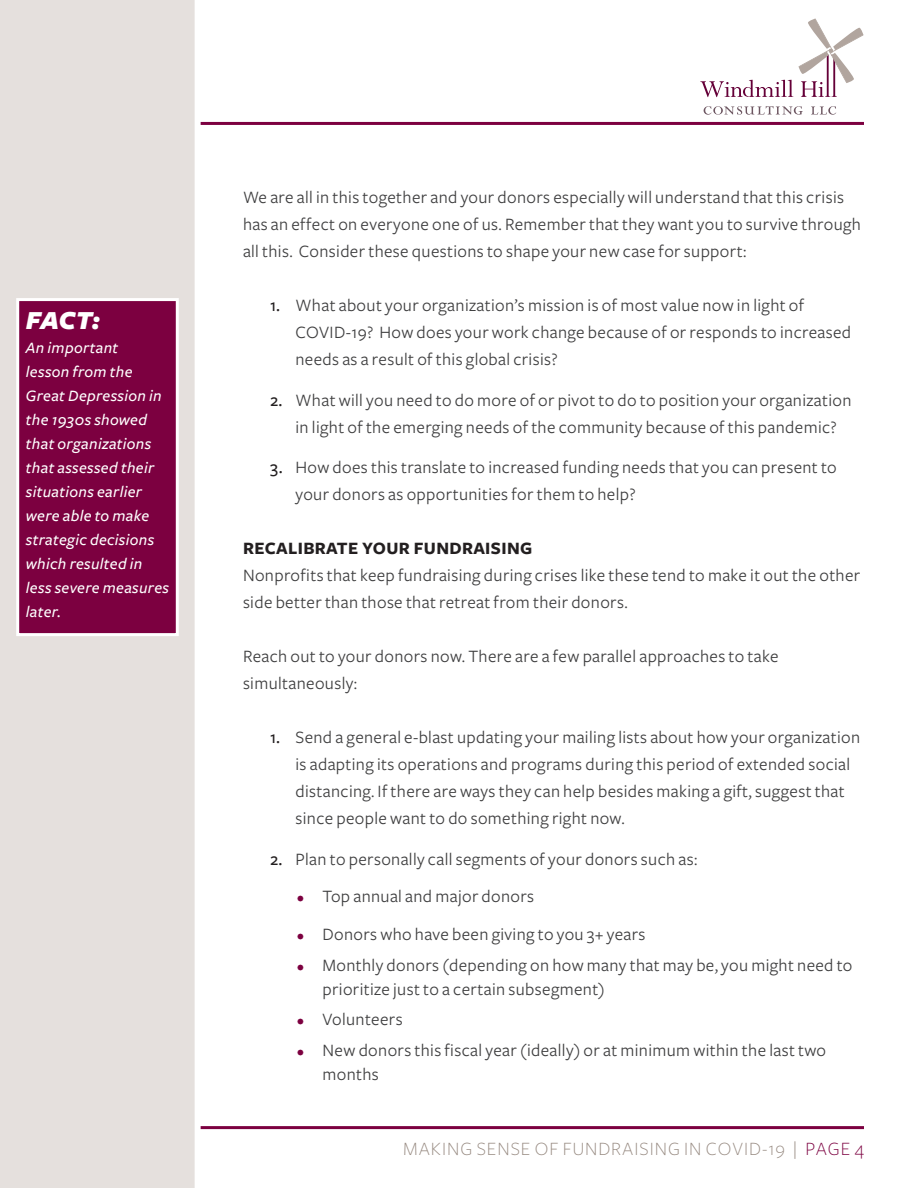
<style>
.page{position:relative;width:918px;height:1188px;background:#fff}
.page>*{position:absolute;margin:0;border:0;box-sizing:border-box;transform-origin:0 0}
.t1{font:italic 900 27px "Freight Sans";color:#fff}
.t2{font:300 19.5px "Freight Sans";letter-spacing:.05em;color:#968980}
.Bullet{font:18px/27px "Freight Sans";letter-spacing:.02em;color:#3e3e3f}
.Sub_Bullet{font:18px/24px "Freight Sans";letter-spacing:.02em;color:#3e3e3f}
.Header_2{font:700 18px "Freight Sans";letter-spacing:.02em;color:#231f20}
.t3{font:italic 500 16.5px/24px "Freight Sans";letter-spacing:.02em;color:#fff}
.s1{font-weight:500;color:#231f20}
.s2{font-size:15px;color:#7c0040}
.s3{color:#7c0040}
</style>
<div class="page">
<hr style="left:54px;top:1126px;width:810px;height:3px;background:#7c0040">
<hr style="left:54px;top:122px;width:810px;height:3px;background:#7c0040">
<div style="left:0;top:0;width:201px;height:1188px;background:#e5e0dd"></div>
<svg style="left:700px;top:80px;width:93px;height:17px"></svg>
<svg style="left:704px;top:106px;width:99px;height:9px"></svg>
<svg style="left:811px;top:106px;width:25px;height:9px"></svg>
<svg style="left:799px;top:19px;width:65px;height:78px"></svg>
<svg style="left:15px;top:297px;width:165px;height:341px;background:#85124d"></svg>
<p class="t1" style="left:26px;top:306px;width:76px">FACT:</p>
<p class="t3" style="left:26px;top:336px;width:145px">An important<br>lesson from the<br>Great Depression in the 1930s showed that organizations that assessed their situations earlier were able to make strategic decisions which resulted in less severe measures later.</p>
<p class="Bullet" style="left:243px;top:184px;width:620px">We are all in this together and your donors especially will understand that this crisis has an effect on everyone one of us. Remember that they want you to survive through all this. Consider these questions to shape your new case for support:</p>
<p class="Bullet" style="left:296px;top:292px;width:557px;text-indent:-26px"><span class="s1">1.</span> What about your organization’s mission is of most value now in light of<br>COVID-19? How does your work change because of or responds to increased needs as a result of this global crisis?</p>
<p class="Bullet" style="left:296px;top:387px;width:558px;text-indent:-26px"><span class="s1">2.</span> What will you need to do more of or pivot to do to position your organization in light of the emerging needs of the community because of this pandemic?</p>
<p class="Bullet" style="left:296px;top:454px;width:543px;text-indent:-26px"><span class="s1">3.</span> How does this translate to increased funding needs that you can present to your donors as opportunities for them to help?</p>
<p class="Header_2" style="left:243px;top:539px;width:291px">RECALIBRATE YOUR FUNDRAISING</p>
<p class="Bullet" style="left:243px;top:562px;width:619px">Nonprofits that keep fundraising during crises like these tend to make it out the other side better than those that retreat from their donors.</p>
<p class="Bullet" style="left:243px;top:643px;width:537px">Reach out to your donors now. There are a few parallel approaches to take simultaneously:</p>
<p class="Bullet" style="left:296px;top:724px;width:566px;text-indent:-26px"><span class="s1">1.</span> Send a general e-blast updating your mailing lists about how your organization is adapting its operations and programs during this period of extended social distancing. If there are ways they can help besides making a gift, suggest that since people want to do something right now.</p>
<p class="Bullet" style="left:270px;top:846px;width:429px"><span class="s1">2.</span> Plan to personally call segments of your donors such as:</p>
<p class="Sub_Bullet" style="left:297px;top:885px;width:239px"><span class="s2">•</span> Top annual and major donors</p>
<p class="Sub_Bullet" style="left:297px;top:922px;width:350px"><span class="s2">•</span> Donors who have been giving to you 3+ years</p>
<p class="Sub_Bullet" style="left:322px;top:953px;width:532px;text-indent:-26px"><span class="s2">•</span> Monthly donors (depending on how many that may be, you might need to prioritize just to a certain subsegment)</p>
<p class="Sub_Bullet" style="left:297px;top:1008px;width:107px"><span class="s2">•</span> Volunteers</p>
<p class="Sub_Bullet" style="left:322px;top:1039px;width:505px;text-indent:-26px"><span class="s2">•</span> New donors this fiscal year (ideally) or at minimum within the last two months</p>
<p class="t2" style="left:403px;top:1138px;width:462px">MAKING SENSE OF FUNDRAISING IN COVID-19 | <span class="s3">PAGE 4</span></p>
</div>
